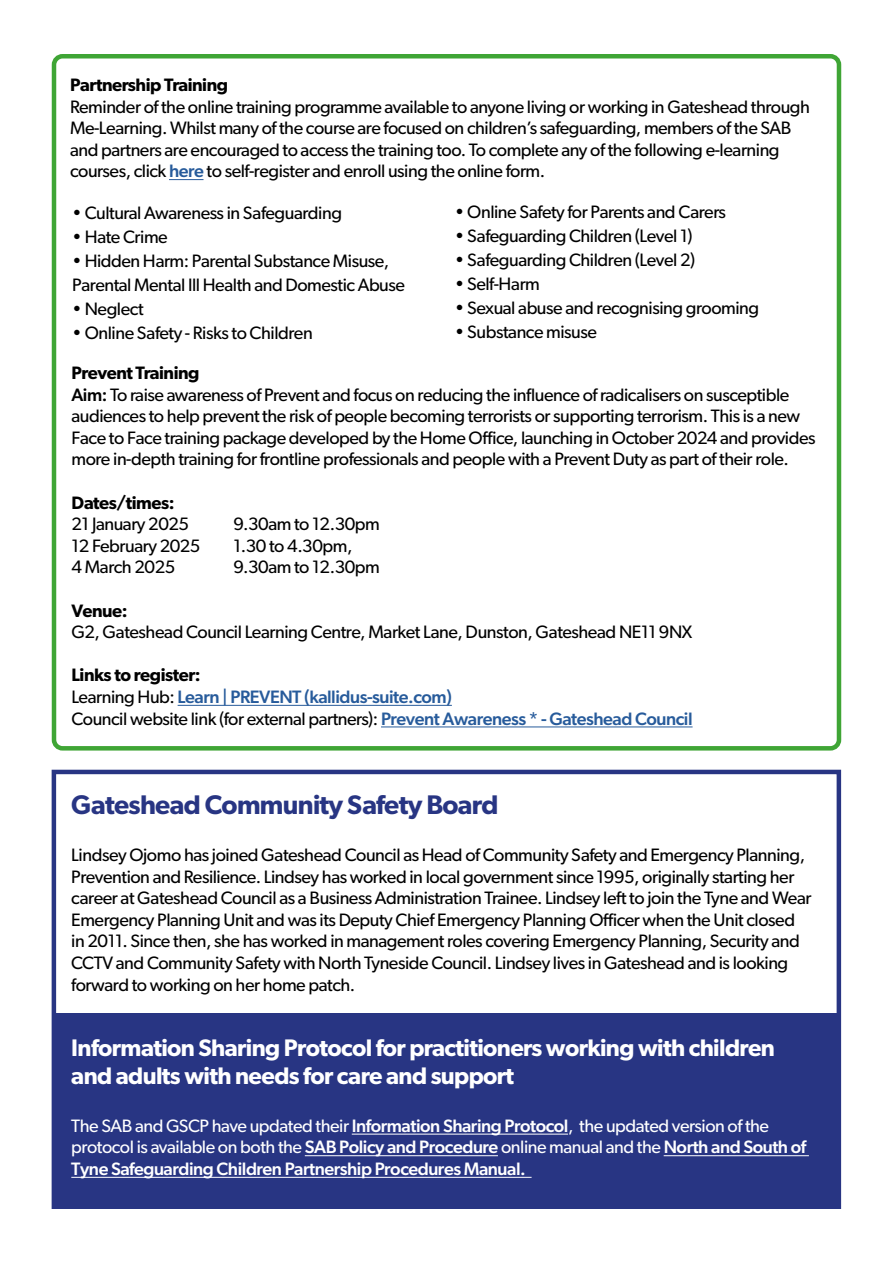
<style>
.page{position:relative;width:893px;height:1263px;background:#fff}
.page>*{position:absolute;margin:0;border:0;box-sizing:border-box;transform-origin:0 0}
.t1{font:600 27px "Gibson";letter-spacing:-.025em;color:#283583}
.t2{font:600 24px/28.8px "Gibson";letter-spacing:-.025em;color:#fff}
.t3{font:18px/21.6px "Gibson";letter-spacing:-.025em;color:#000}
.t4{font:500 18px/21.6px "Gibson";letter-spacing:-.025em;color:#fff}
.t5{font:500 18px/21.6px "Gibson";letter-spacing:-.025em;color:#275b9b}
.t6{font:600 18px "Gibson";letter-spacing:-.025em;color:#000}
.s1{font-weight:500;color:#275b9b}
.s2{font-weight:600}
.s3{font-weight:500}
.s4{font-weight:600;color:#000}
.s5{font-weight:400;color:#000}
.s6{font-weight:400}
</style>
<div class="page">
<div style="left:52px;top:770px;width:789px;height:439px;border:4px solid #283583"></div>
<div style="left:54px;top:1013px;width:785px;height:196px;background:#283583"></div>
<hr style="left:352px;top:1134px;width:216px;height:1px;background:#fff">
<hr style="left:305px;top:1155px;width:193px;height:1px;background:#fff">
<hr style="left:664px;top:1155px;width:145px;height:1px;background:#fff">
<hr style="left:71px;top:1177px;width:461px;height:1px;background:#fff">
<div style="left:52px;top:54px;width:789px;height:696px;border:4px solid #3fa535;border-radius:9px"></div>
<hr style="left:178px;top:705px;width:274px;height:1px;background:#275b9b">
<hr style="left:381px;top:726px;width:312px;height:1px;background:#275b9b">
<hr style="left:169px;top:179px;width:34px;height:1px;background:#275b9b">
<p class="t6" style="left:70px;top:74px;width:159px">Partnership Training</p>
<p class="t3" style="left:70px;top:95px;width:741px">Reminder of the online training programme available to anyone living or working in Gateshead through Me-Learning. Whilst many of the course are focused on children’s safeguarding, members of the SAB and partners are encouraged to access the training too. To complete any of the following e-learning courses, click <span class="s1">here</span> to self-register and enroll using the online form.</p>
<p class="t3" style="left:72px;top:201px;width:271px">• Cultural Awareness in Safeguarding</p>
<p class="t3" style="left:72px;top:225px;width:97px">• Hate Crime</p>
<p class="t3" style="left:72px;top:248px;width:334px;line-height:24px">• Hidden Harm: Parental Substance Misuse,<br>Parental Mental Ill Health and Domestic Abuse</p>
<p class="t3" style="left:72px;top:297px;width:73px">• Neglect</p>
<p class="t3" style="left:72px;top:321px;width:242px">• Online Safety - Risks to Children</p>
<p class="t3" style="left:455px;top:201px;width:273px">• Online Safety for Parents and Carers</p>
<p class="t3" style="left:455px;top:225px;width:239px">• Safeguarding Children (Level 1)</p>
<p class="t3" style="left:455px;top:249px;width:242px">• Safeguarding Children (Level 2)</p>
<p class="t3" style="left:455px;top:273px;width:87px">• Self-Harm</p>
<p class="t3" style="left:455px;top:297px;width:306px">• Sexual abuse and recognising grooming</p>
<p class="t3" style="left:455px;top:321px;width:144px">• Substance misuse</p>
<p class="t3" style="left:71px;top:362px;width:746px"><span class="s2">Prevent Training<br></span><span class="s3">Aim:</span> To raise awareness of Prevent and focus on reducing the influence of radicalisers on susceptible audiences to help prevent the risk of people becoming terrorists or supporting terrorism. This is a new Face to Face training package developed by the Home Office, launching in October 2024 and provides more in-depth training for frontline professionals and people with a Prevent Duty as part of their role.</p>
<p class="t6" style="left:71px;top:492px;width:105px">Dates/times:</p>
<p class="t3" style="left:71px;top:513px;width:119px">21 January 2025</p>
<p class="t3" style="left:233px;top:513px;width:148px">9.30am to 12.30pm</p>
<p class="t3" style="left:71px;top:535px;width:131px">12 February 2025</p>
<p class="t3" style="left:233px;top:535px;width:120px">1.30 to 4.30pm,</p>
<p class="t3" style="left:71px;top:556px;width:105px">4 March 2025</p>
<p class="t3" style="left:233px;top:556px;width:148px">9.30am to 12.30pm</p>
<p class="t6" style="left:71px;top:600px;width:58px">Venue:</p>
<p class="t3" style="left:71px;top:621px;width:622px">G2, Gateshead Council Learning Centre, Market Lane, Dunston, Gateshead NE11 9NX</p>
<p class="t5" style="left:71px;top:664px;width:623px"><span class="s4">Links to register:<br></span><span class="s5">Learning Hub:</span> Learn | PREVENT (kallidus-suite.com)<br><span class="s5">Council website link (for external partners):</span> Prevent Awareness * - Gateshead Council</p>
<h1 class="t1" style="left:71px;top:788px;width:429px">Gateshead Community Safety Board</h1>
<p class="t3" style="left:71px;top:844px;width:742px">Lindsey Ojomo has joined Gateshead Council as Head of Community Safety and Emergency Planning, Prevention and Resilience. Lindsey has worked in local government since 1995, originally starting her career at Gateshead Council as a Business Administration Trainee. Lindsey left to join the Tyne and Wear Emergency Planning Unit and was its Deputy Chief Emergency Planning Officer when the Unit closed in 2011. Since then, she has worked in management roles covering Emergency Planning, Security and CCTV and Community Safety with North Tyneside Council. Lindsey lives in Gateshead and is looking forward to working on her home patch.</p>
<h2 class="t2" style="left:71px;top:1032px;width:705px">Information Sharing Protocol for practitioners working with children and adults with needs for care and support</h2>
<p class="t4" style="left:71px;top:1114px;width:736px"><span class="s6">The SAB and GSCP have updated their</span> Information Sharing Protocol<span class="s6">, the updated version of the protocol is available on both the</span> SAB Policy and Procedure <span class="s6">online manual and the</span> North and South of<br>Tyne Safeguarding Children Partnership Procedures Manual.</p>
</div>
